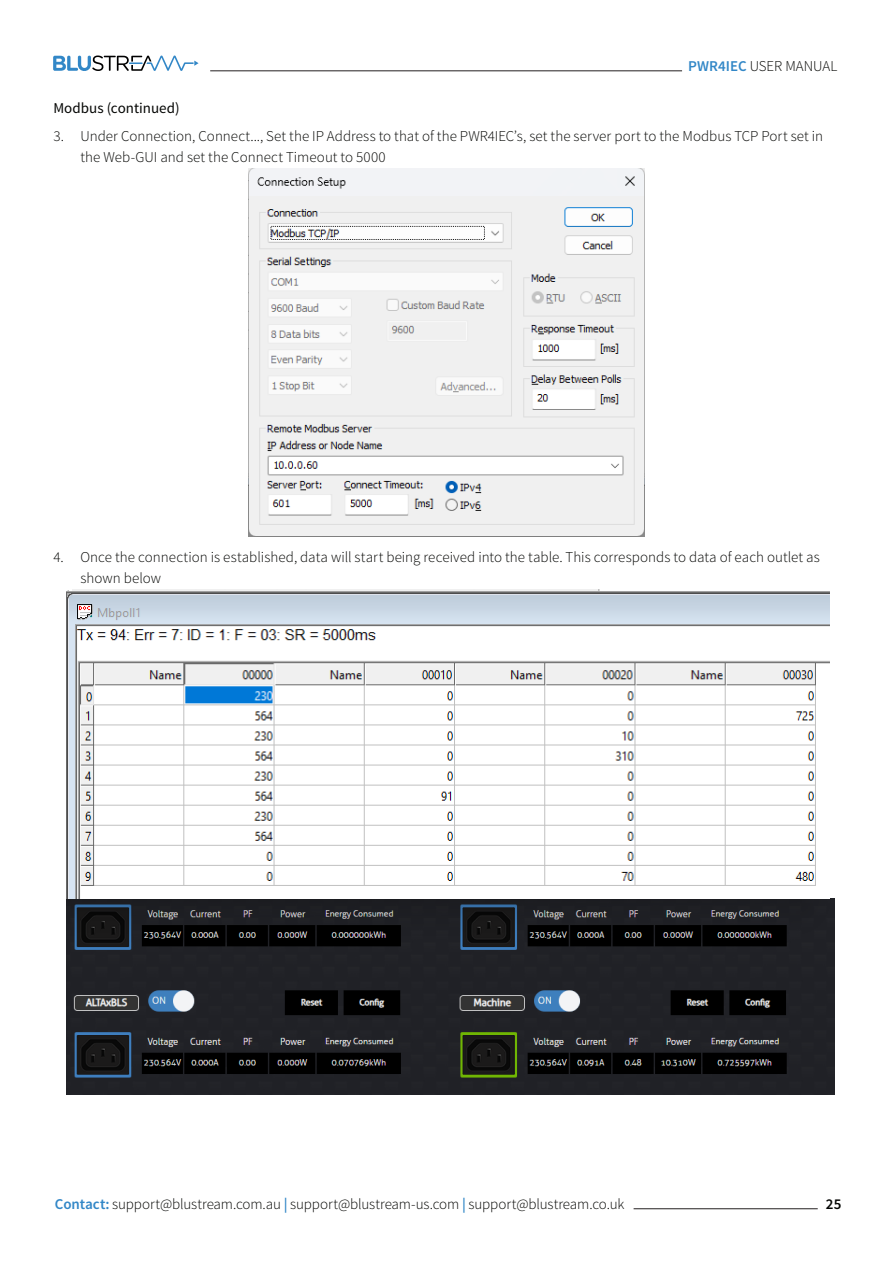
<style>
.page{position:relative;width:893px;height:1263px;background:#fff}
.page>*{position:absolute;margin:0;border:0;box-sizing:border-box;transform-origin:0 0}
.t1{font:300 15px/21px "Source Sans Pro";color:#040503}
.Bodycopy_2{font:15px "Source Sans Pro";letter-spacing:.005em;color:#040503}
.t2{font:600 15px "Source Sans Pro";color:#040503}
.s1{font-weight:600;color:#3287c7}
</style>
<div class="page">
<hr style="left:210px;top:71px;width:472px;height:1px;background:#231f20">
<svg style="left:53px;top:55px;width:146px;height:16px"></svg>
<hr style="left:634px;top:1208px;width:184px;height:1px;background:#231f20">
<img style="left:249px;top:169px;width:395px;height:368px">
<img style="left:66px;top:899px;width:768px;height:195px">
<img style="left:66px;top:590px;width:764px;height:309px">
<p class="t1" style="left:688px;top:56px;width:151px"><span class="s1">PWR4IEC</span> USER MANUAL</p>
<p class="Bodycopy_2" style="left:53px;top:99px;width:128px">Modbus (continued)</p>
<p class="t1" style="left:80px;top:125px;width:744px;text-indent:-27px">3. Under Connection, Connect..., Set the IP Address to that of the PWR4IEC’s, set the server port to the Modbus TCP Port set in the Web-GUI and set the Connect Timeout to 5000</p>
<p class="t1" style="left:80px;top:546px;width:741px;text-indent:-27px">4. Once the connection is established, data will start being received into the table. This corresponds to data of each outlet as shown below</p>
<p class="t1" style="left:55px;top:1193px;width:571px"><span class="s1">Contact:</span> support@blustream.com.au <span class="s1">|</span> support@blustream-us.com <span class="s1">|</span> support@blustream.co.uk</p>
<p class="t2" style="left:826px;top:1194px;width:17px">25</p>
</div>
